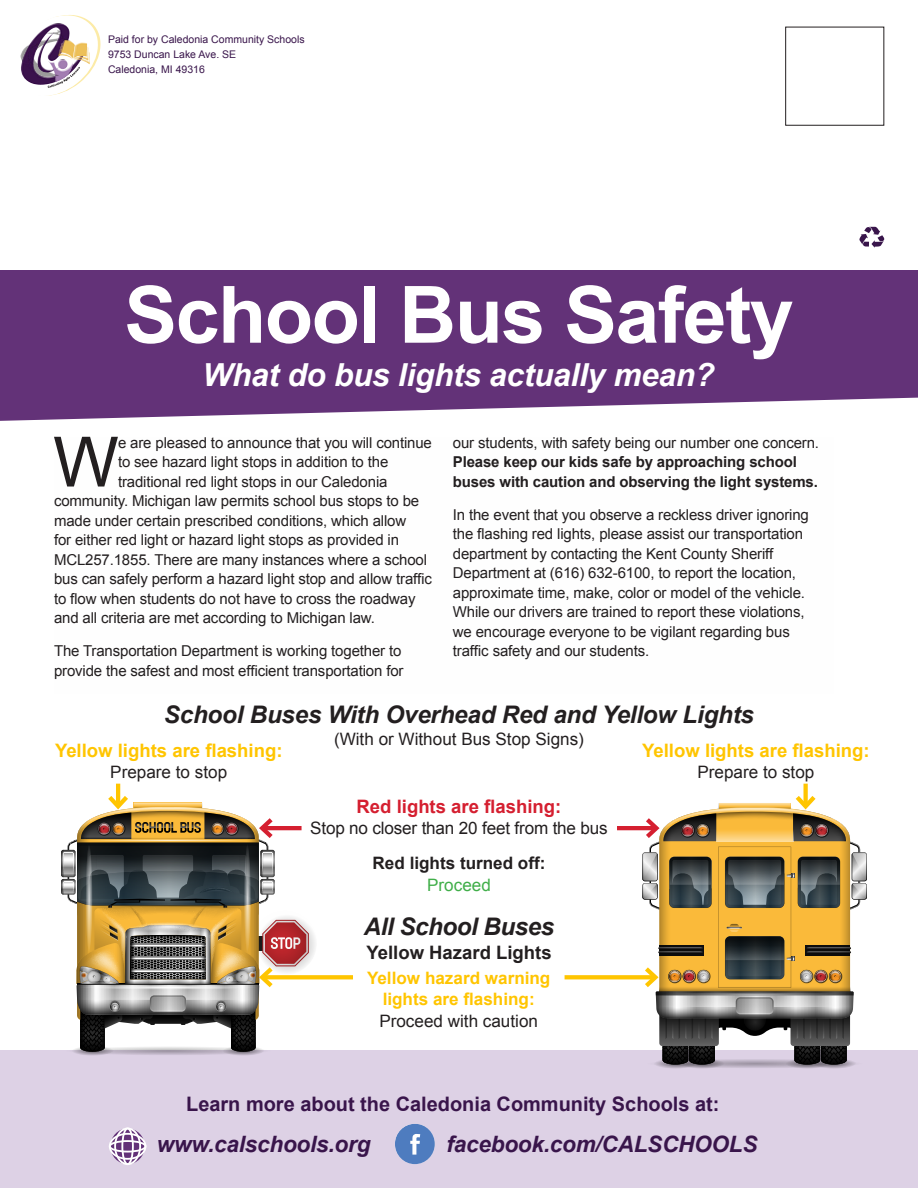
<style>
.page{position:relative;width:918px;height:1188px;background:#fff}
.page>*{position:absolute;margin:0;border:0;box-sizing:border-box;transform-origin:0 0}
.t1{font:700 79.2px "Arial";letter-spacing:-.02em;color:#fff}
.t2{font:69.45px "Arial";color:#231f20}
.t3{font:italic 700 31.8px "Arial";letter-spacing:-.01em;color:#fff}
.t4{font:italic 700 24.15px "Arial";letter-spacing:-.01em;color:#231f20}
.t5{font:italic 700 22.5px "Arial";letter-spacing:-.01em;color:#39154b}
.t6{font:700 19.95px "Arial";color:#39154b}
.t7{font:700 18.6px "Arial";color:#ffc500}
.t8{font:700 18.6px "Arial";color:#d51f30}
.t9{font:700 18.6px "Arial";color:#231f20}
.t10{font:17.1px "Arial";color:#231f20}
.t11{font:700 17.1px "Arial";color:#ffc500}
.t12{font:700 17.1px "Arial";color:#231f20}
.t13{font:17.1px "Arial";color:#40ae49}
.t14{font:15px/19.5px "Arial";letter-spacing:-.01em;color:#231f20}
.t15{font:700 15px/19.5px "Arial";letter-spacing:-.01em;color:#231f20}
.t16{font:10.5px/15px "Arial";color:#39154b}
.s1{font-weight:400}
</style>
<div class="page">
<div style="left:0;top:1050px;width:918px;height:138px;background:#ddd1e5"></div>
<svg style="left:110px;top:1128px;width:35px;height:36px"></svg>
<div style="left:114px;top:1128px;width:27px;height:37px;border:2px solid #fff;border-radius:50%"></div>
<div style="left:121px;top:1128px;width:13px;height:37px;border:2px solid #fff;border-radius:50%"></div>
<div style="left:109px;top:1133px;width:37px;height:27px;border:2px solid #fff;border-radius:50%"></div>
<div style="left:109px;top:1140px;width:37px;height:13px;border:2px solid #fff;border-radius:50%"></div>
<svg style="left:395px;top:1124px;width:40px;height:40px"></svg>
<svg style="left:0;top:270px;width:918px;height:151px;background:#6e4182"></svg>
<div style="left:785px;top:27px;width:99px;height:99px;border:1px solid #231f20"></div>
<svg style="left:859px;top:227px;width:25px;height:21px"></svg>
<svg style="left:20px;top:15px;width:81px;height:81px"></svg>
<svg style="left:253px;top:911px;width:64px;height:64px"></svg>
<hr style="left:116px;top:784px;width:4px;height:22px;background:#ffc500">
<svg style="left:565px;top:975px;width:75px;height:4px"></svg>
<svg style="left:309px;top:975px;width:44px;height:4px"></svg>
<div style="left:803px;top:784px;width:5px;height:22px;background:#ffc500"></div>
<svg style="left:61px;top:791px;width:248px;height:264px"></svg>
<hr style="left:617px;top:826px;width:39px;height:4px;background:#d51f30">
<svg style="left:640px;top:791px;width:227px;height:277px"></svg>
<p class="t16" style="left:108px;top:32px;width:198px">Paid for by Caledonia Community Schools<br>9753 Duncan Lake Ave. SE</p>
<p class="t16" style="left:108px;top:62px;width:98px">Caledonia, MI 49316</p>
<p class="t1" style="left:124px;top:263px;width:671px">School Bus Safety</p>
<p class="t3" style="left:203px;top:354px;width:513px">What do bus lights actually mean?</p>
<p class="t2" style="left:53px;top:417px;width:67px">W</p>
<p class="t14" style="left:118px;top:433px;width:315px">e are pleased to announce that you will continue</p>
<p class="t14" style="left:118px;top:452px;width:272px">to see hazard light stops in addition to the</p>
<p class="t14" style="left:118px;top:472px;width:271px">traditional red light stops in our Caledonia</p>
<p class="t14" style="left:54px;top:491px;width:367px">community. Michigan law permits school bus stops to be</p>
<p class="t14" style="left:54px;top:511px;width:354px">made under certain prescribed conditions, which allow</p>
<p class="t14" style="left:54px;top:530px;width:347px">for either red light or hazard light stops as provided in</p>
<p class="t14" style="left:54px;top:550px;width:375px">MCL257.1855. There are many instances where a school</p>
<p class="t14" style="left:54px;top:569px;width:380px">bus can safely perform a hazard light stop and allow traffic</p>
<p class="t14" style="left:54px;top:589px;width:363px">to flow when students do not have to cross the roadway</p>
<p class="t14" style="left:54px;top:608px;width:322px">and all criteria are met according to Michigan law.</p>
<p class="t14" style="left:54px;top:641px;width:351px">The Transportation Department is working together to provide the safest and most efficient transportation for</p>
<p class="t15" style="left:453px;top:433px;width:368px"><span class="s1">our students, with safety being our number one concern.<br></span>Please keep our kids safe by approaching school buses with caution and observing the light systems.</p>
<p class="t14" style="left:453px;top:505px;width:358px">In the event that you observe a reckless driver ignoring the flashing red lights, please assist our transportation department by contacting the Kent County Sheriff Department at (616) 632-6100, to report the location, approximate time, make, color or model of the vehicle.<br>While our drivers are trained to report these violations, we encourage everyone to be vigilant regarding bus traffic safety and our students.</p>
<p class="t4" style="left:164px;top:699px;width:592px">School Buses With Overhead Red and Yellow Lights</p>
<p class="t10" style="left:334px;top:728px;width:251px">(With or Without Bus Stop Signs)</p>
<p class="t7" style="left:55px;top:738px;width:229px">Yellow lights are flashing:</p>
<p class="t10" style="left:110px;top:761px;width:118px">Prepare to stop</p>
<p class="t7" style="left:642px;top:738px;width:229px">Yellow lights are flashing:</p>
<p class="t10" style="left:697px;top:761px;width:118px">Prepare to stop</p>
<p class="t8" style="left:357px;top:794px;width:206px">Red lights are flashing:</p>
<p class="t10" style="left:310px;top:817px;width:299px">Stop no closer than 20 feet from the bus</p>
<p class="t12" style="left:373px;top:852px;width:174px">Red lights turned off:</p>
<p class="t13" style="left:427px;top:873px;width:65px">Proceed</p>
<p class="t4" style="left:364px;top:911px;width:192px">All School Buses</p>
<p class="t9" style="left:366px;top:940px;width:187px">Yellow Hazard Lights</p>
<p class="t11" style="left:367px;top:967px;width:185px">Yellow hazard warning</p>
<p class="t11" style="left:383px;top:988px;width:154px">lights are flashing:</p>
<p class="t10" style="left:379px;top:1009px;width:160px">Proceed with caution</p>
<p class="t6" style="left:186px;top:1091px;width:535px">Learn more about the Caledonia Community Schools at:</p>
<p class="t5" style="left:157px;top:1129px;width:215px">www.calschools.org</p>
<p class="t5" style="left:447px;top:1129px;width:312px">facebook.com/CALSCHOOLS</p>
</div>
